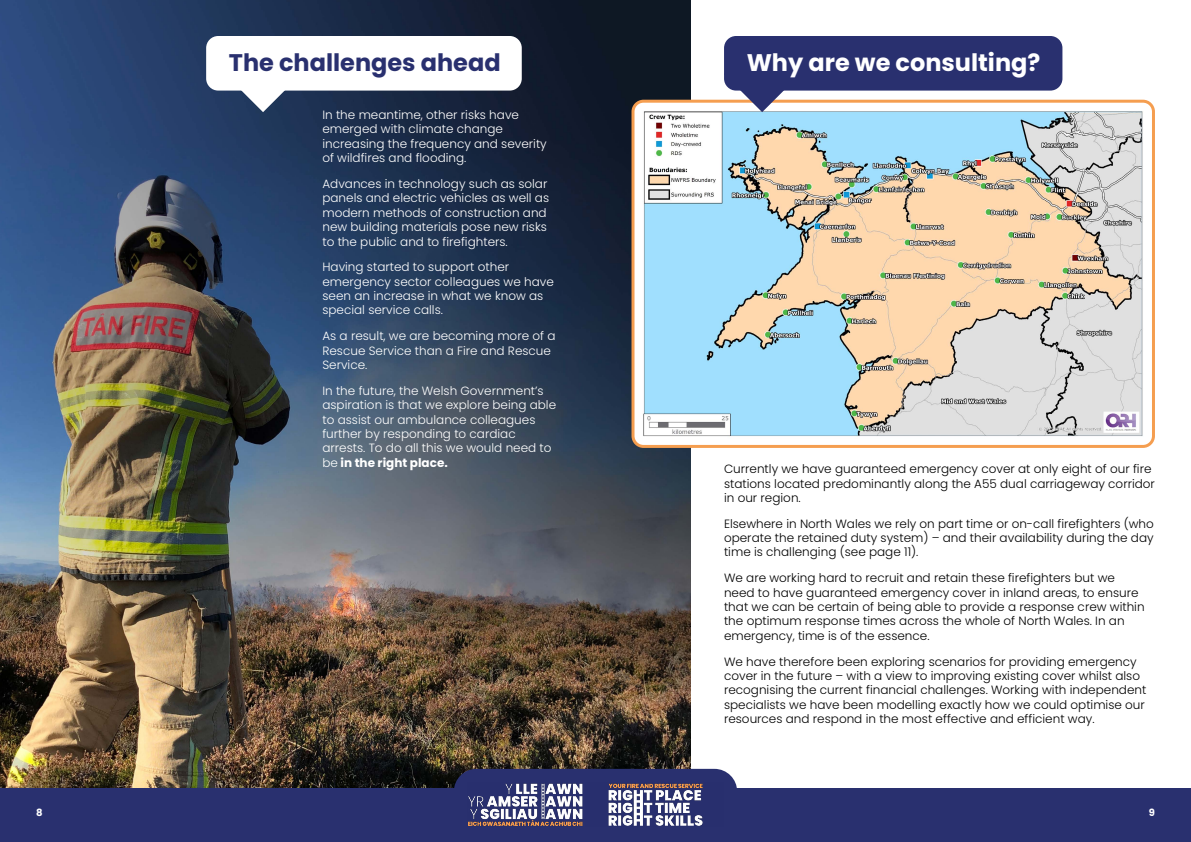
<style>
.page{position:relative;width:1191px;height:842px;background:#fff}
.page>*{position:absolute;margin:0;border:0;box-sizing:border-box;transform-origin:0 0}
.t1{font:700 24px "Poppins";color:#fff}
.t2{font:700 24px "Poppins";color:#29306f}
.t3{font:300 12px/14.4px "Poppins";color:#000}
.t4{font:300 12px/14.4px "Poppins";color:#fff}
.t5{font:700 10px "Poppins";color:#fff}
.s1{font-weight:700}
</style>
<div class="page">
<img style="left:0;top:0;width:691px;height:789px">
<div style="left:633px;top:101px;width:520px;height:345px;background:#fff;border-radius:10px"></div>
<img style="left:643px;top:111px;width:500px;height:326px">
<div style="left:631px;top:100px;width:524px;height:348px;border:3px solid #f59e50;border-radius:10px"></div>
<div style="left:0;top:789px;width:609px;height:53px;background:#29306f"></div>
<div style="left:581px;top:789px;width:610px;height:53px;background:#29306f"></div>
<div style="left:206px;top:36px;width:316px;height:55px;background:#fff;border-radius:12px"></div>
<svg style="left:225px;top:90px;width:76px;height:22px"></svg>
<div style="left:724px;top:36px;width:338px;height:55px;background:#29306f;border-radius:12px"></div>
<svg style="left:724px;top:36px;width:76px;height:76px"></svg>
<div style="left:454px;top:769px;width:283px;height:20px;background:#29306f"></div>
<img style="left:467px;top:782px;width:257px;height:44px">
<h1 class="t2" style="left:229px;top:48px;width:273px">The challenges ahead</h1>
<p class="t4" style="left:322px;top:108px;width:226px">In the meantime, other risks have emerged with climate change increasing the frequency and severity of wildfires and flooding.</p>
<p class="t4" style="left:322px;top:177px;width:228px">Advances in technology such as solar panels and electric vehicles as well as modern methods of construction and new building materials pose new risks to the public and to firefighters.</p>
<p class="t4" style="left:322px;top:260px;width:233px">Having started to support other emergency sector colleagues we have seen an increase in what we know as special service calls.</p>
<p class="t4" style="left:322px;top:329px;width:234px">As a result, we are becoming more of a<br>Rescue Service than a Fire and Rescue<br>Service.</p>
<p class="t4" style="left:322px;top:383px;width:235px">In the future, the Welsh Government’s aspiration is that we explore being able to assist our ambulance colleagues further by responding to cardiac arrests. To do all this we would need to be <span class="s1">in the right place.</span></p>
<h1 class="t1" style="left:746px;top:48px;width:295px">Why are we consulting?</h1>
<p class="t3" style="left:724px;top:462px;width:432px">Currently we have guaranteed emergency cover at only eight of our fire stations located predominantly along the A55 dual carriageway corridor in our region.</p>
<p class="t3" style="left:724px;top:516px;width:431px;text-align:justify">Elsewhere in North Wales we rely on part time or on-call firefighters (who operate the retained duty system) – and their availability during the day time is challenging (see page 11).</p>
<p class="t3" style="left:724px;top:571px;width:422px">We are working hard to recruit and retain these firefighters but we need to have guaranteed emergency cover in inland areas, to ensure that we can be certain of being able to provide a response crew within the optimum response times across the whole of North Wales. In an emergency, time is of the essence.</p>
<p class="t3" style="left:724px;top:654px;width:424px">We have therefore been exploring scenarios for providing emergency cover in the future – with a view to improving existing cover whilst also recognising the current financial challenges. Working with independent specialists we have been modelling exactly how we could optimise our resources and respond in the most effective and efficient way.</p>
<p class="t5" style="left:36px;top:807px;width:8px">8</p>
<p class="t5" style="left:1148px;top:807px;width:8px">9</p>
</div>
